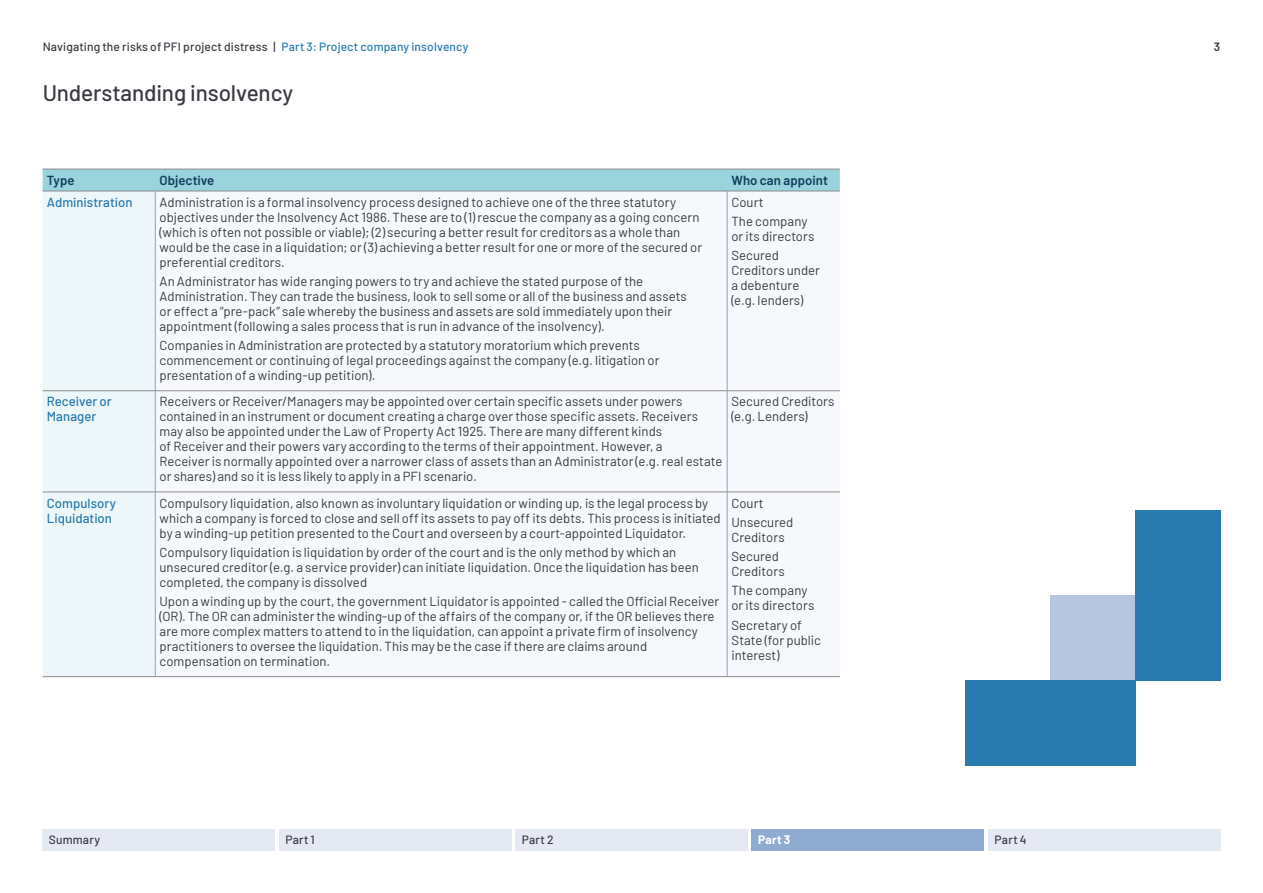
<style>
.page{position:relative;width:1263px;height:893px;background:#fff}
.page>*{position:absolute;margin:0;border:0;box-sizing:border-box;transform-origin:0 0}
.IPA_Heading_light_15{font:500 22.5px "Barlow";letter-spacing:-.005em;color:#3a3a43}
.IPA_table_reg_8_75{font:13.2px/15px "Barlow";color:#3a3a43}
.IPA_table_reg_8_75-2{font:500 13.2px/15px "Barlow";color:#287aaf}
.IPA_table_head_Med_8_75{font:600 13.2px "Barlow";letter-spacing:.005em;color:#123d5e}
.t1{font:500 12px "Barlow";letter-spacing:.015em;color:#3a3a43}
.t2{font:700 12px "Barlow";color:#fff}
.t3{font:600 12px "Barlow";color:#3a3a43}
.s1{color:#287aaf}
</style>
<div class="page">
<div style="left:1050px;top:595px;width:85px;height:85px;background:#b7c6e0"></div>
<div style="left:1050px;top:680px;width:85px;height:85px;background:#287aaf"></div>
<div style="left:965px;top:680px;width:85px;height:85px;background:#287aaf"></div>
<div style="left:1135px;top:595px;width:85px;height:85px;background:#287aaf"></div>
<div style="left:1135px;top:510px;width:85px;height:85px;background:#287aaf"></div>
<div style="left:43px;top:170px;width:797px;height:21px;background:#99d3db"></div>
<div style="left:43px;top:192px;width:112px;height:484px;background:#edf7f9"></div>
<div style="left:156px;top:192px;width:684px;height:484px;background:#f6f8fc"></div>
<hr style="left:155px;top:191px;width:1px;height:199px;background:#84a5cb">
<hr style="left:727px;top:191px;width:1px;height:199px;background:#84a5cb">
<hr style="left:155px;top:391px;width:1px;height:101px;background:#84a5cb">
<hr style="left:727px;top:391px;width:1px;height:101px;background:#84a5cb">
<hr style="left:155px;top:492px;width:1px;height:184px;background:#84a5cb">
<hr style="left:727px;top:492px;width:1px;height:184px;background:#84a5cb">
<hr style="left:43px;top:676px;width:112px;height:1px;background:#8e8a90">
<hr style="left:155px;top:676px;width:572px;height:1px;background:#8e8a90">
<hr style="left:727px;top:676px;width:113px;height:1px;background:#8e8a90">
<hr style="left:43px;top:169px;width:112px;height:1px;background:#8e8a90">
<hr style="left:155px;top:169px;width:572px;height:1px;background:#8e8a90">
<hr style="left:727px;top:169px;width:113px;height:1px;background:#8e8a90">
<hr style="left:43px;top:191px;width:112px;height:1px;background:#8e8a90">
<hr style="left:155px;top:191px;width:572px;height:1px;background:#8e8a90">
<hr style="left:727px;top:191px;width:113px;height:1px;background:#8e8a90">
<hr style="left:43px;top:390px;width:112px;height:1px;background:#8e8a90">
<hr style="left:155px;top:390px;width:572px;height:1px;background:#8e8a90">
<hr style="left:727px;top:390px;width:113px;height:1px;background:#8e8a90">
<hr style="left:43px;top:492px;width:112px;height:1px;background:#8e8a90">
<hr style="left:155px;top:492px;width:572px;height:1px;background:#8e8a90">
<hr style="left:727px;top:492px;width:113px;height:1px;background:#8e8a90">
<div style="left:43px;top:829px;width:232px;height:21px;background:#e4e9f4"></div>
<div style="left:279px;top:829px;width:232px;height:21px;background:#e4e9f4"></div>
<div style="left:515px;top:829px;width:232px;height:21px;background:#e4e9f4"></div>
<div style="left:752px;top:829px;width:232px;height:21px;background:#8fabd0"></div>
<div style="left:988px;top:829px;width:232px;height:21px;background:#e4e9f4"></div>
<p class="t1" style="left:43px;top:38px;width:427px">Navigating the risks of PFI project distress | <span class="s1">Part 3: Project company insolvency</span></p>
<p class="t3" style="left:1214px;top:38px;width:8px">3</p>
<p class="IPA_Heading_light_15" style="left:43px;top:76px;width:252px">Understanding insolvency</p>
<p class="IPA_table_head_Med_8_75" style="left:47px;top:170px;width:29px">Type</p>
<p class="IPA_table_head_Med_8_75" style="left:160px;top:170px;width:56px">Objective</p>
<p class="IPA_table_head_Med_8_75" style="left:731px;top:170px;width:98px">Who can appoint</p>
<p class="IPA_table_reg_8_75-2" style="left:47px;top:193px;width:87px">Administration</p>
<p class="IPA_table_reg_8_75" style="left:160px;top:193px;width:544px">Administration is a formal insolvency process designed to achieve one of the three statutory objectives under the Insolvency Act 1986. These are to (1) rescue the company as a going concern (which is often not possible or viable); (2) securing a better result for creditors as a whole than would be the case in a liquidation; or (3) achieving a better result for one or more of the secured or preferential creditors.</p>
<p class="IPA_table_reg_8_75" style="left:160px;top:273px;width:529px">An Administrator has wide ranging powers to try and achieve the stated purpose of the Administration. They can trade the business, look to sell some or all of the business and assets or effect a “pre-pack” sale whereby the business and assets are sold immediately upon their appointment (following a sales process that is run in advance of the insolvency).</p>
<p class="IPA_table_reg_8_75" style="left:160px;top:337px;width:501px">Companies in Administration are protected by a statutory moratorium which prevents commencement or continuing of legal proceedings against the company (e.g. litigation or presentation of a winding-up petition).</p>
<p class="IPA_table_reg_8_75" style="left:731px;top:193px;width:34px">Court</p>
<p class="IPA_table_reg_8_75" style="left:731px;top:213px;width:84px">The company or its directors</p>
<p class="IPA_table_reg_8_75" style="left:731px;top:247px;width:90px">Secured<br>Creditors under a debenture (e.g. lenders)</p>
<p class="IPA_table_reg_8_75-2" style="left:47px;top:393px;width:66px">Receiver or<br>Manager</p>
<p class="IPA_table_reg_8_75" style="left:160px;top:393px;width:564px">Receivers or Receiver/Managers may be appointed over certain specific assets under powers contained in an instrument or document creating a charge over those specific assets. Receivers may also be appointed under the Law of Property Act 1925. There are many different kinds<br>of Receiver and their powers vary according to the terms of their appointment. However, a<br>Receiver is normally appointed over a narrower class of assets than an Administrator (e.g. real estate or shares) and so it is less likely to apply in a PFI scenario.</p>
<p class="IPA_table_reg_8_75" style="left:731px;top:393px;width:105px">Secured Creditors (e.g. Lenders)</p>
<p class="IPA_table_reg_8_75-2" style="left:47px;top:494px;width:71px">Compulsory<br>Liquidation</p>
<p class="IPA_table_reg_8_75" style="left:160px;top:494px;width:563px">Compulsory liquidation, also known as involuntary liquidation or winding up, is the legal process by which a company is forced to close and sell off its assets to pay off its debts. This process is initiated by a winding-up petition presented to the Court and overseen by a court-appointed Liquidator.</p>
<p class="IPA_table_reg_8_75" style="left:160px;top:543px;width:541px">Compulsory liquidation is liquidation by order of the court and is the only method by which an unsecured creditor (e.g. a service provider) can initiate liquidation. Once the liquidation has been completed, the company is dissolved</p>
<p class="IPA_table_reg_8_75" style="left:160px;top:593px;width:561px">Upon a winding up by the court, the government Liquidator is appointed - called the Official Receiver (OR). The OR can administer the winding-up of the affairs of the company or, if the OR believes there are more complex matters to attend to in the liquidation, can appoint a private firm of insolvency practitioners to oversee the liquidation. This may be the case if there are claims around compensation on termination.</p>
<p class="IPA_table_reg_8_75" style="left:731px;top:494px;width:34px">Court</p>
<p class="IPA_table_reg_8_75" style="left:731px;top:513px;width:63px">Unsecured<br>Creditors</p>
<p class="IPA_table_reg_8_75" style="left:731px;top:548px;width:55px">Secured<br>Creditors</p>
<p class="IPA_table_reg_8_75" style="left:731px;top:582px;width:84px">The company or its directors</p>
<p class="IPA_table_reg_8_75" style="left:731px;top:616px;width:91px">Secretary of<br>State (for public interest)</p>
<p class="t1" style="left:49px;top:831px;width:53px">Summary</p>
<p class="t1" style="left:285px;top:831px;width:31px">Part 1</p>
<p class="t1" style="left:522px;top:831px;width:33px">Part 2</p>
<p class="t2" style="left:758px;top:831px;width:33px">Part 3</p>
<p class="t1" style="left:995px;top:831px;width:34px">Part 4</p>
</div>
